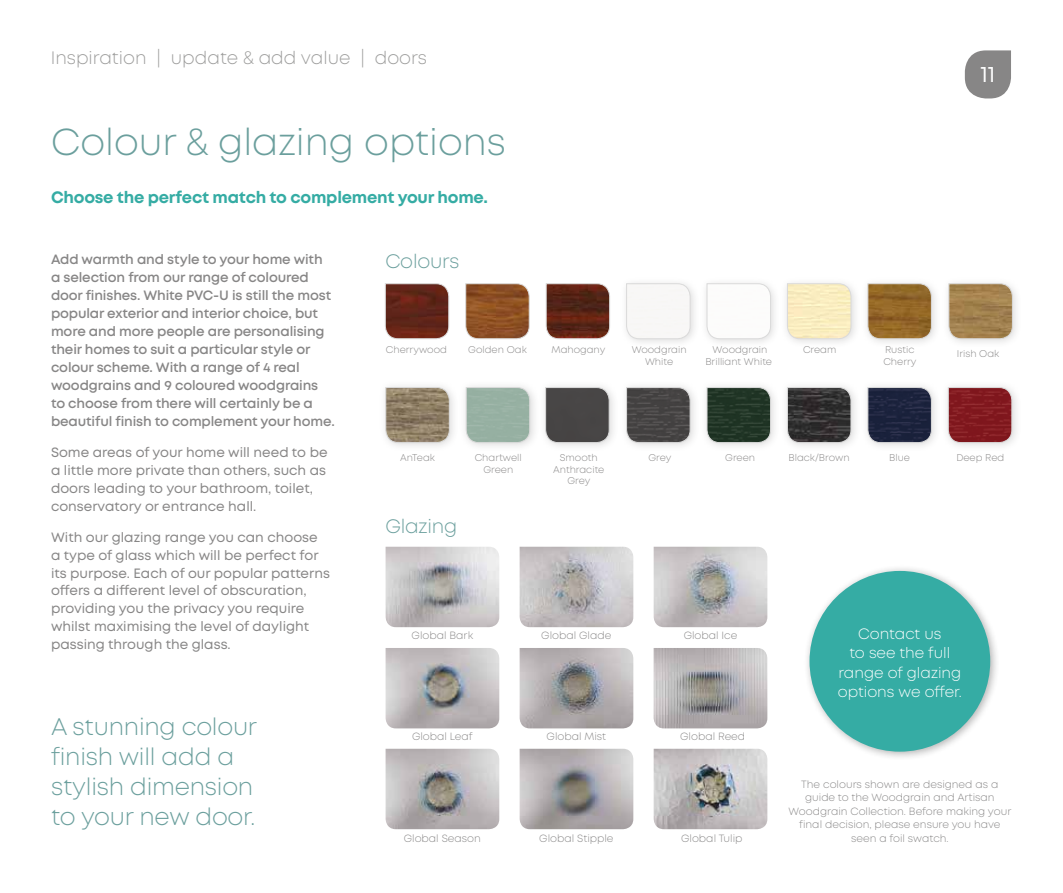
<style>
.page{position:relative;width:1063px;height:893px;background:#fff}
.page>*{position:absolute;margin:0;border:0;box-sizing:border-box;transform-origin:0 0}
.t1{font:300 37.5px "Mont";color:#6b9f9d}
.t2{font:300 24px/30px "Mont";letter-spacing:-.01em;color:#6b9f9d}
.t3{font:22.5px "Mont";color:#fff}
.t4{font:300 19.5px "Mont";letter-spacing:-.01em;color:#6b9f9d}
.t5{font:300 18px "Mont";color:#9d9d9c}
.t6{font:700 16.5px "Mont";letter-spacing:-.015em;color:#35aca4}
.t7{font:300 15px/19.5px "Mont";color:#fff;text-align:center}
.t8{font:13.5px/18px "Mont";color:#878686}
.t9{font:600 13.5px/18px "Mont";letter-spacing:-.01em;color:#878686}
.t10{font:300 10.5px/13.5px "Mont";color:#878686;text-align:center}
.t11{font:300 9.75px/11.7px "Mont";color:#878686;text-align:center}
</style>
<div class="page">
<div style="left:803px;top:564px;width:197px;height:197px;background:#000;opacity:.3"></div>
<div style="left:810px;top:571px;width:180px;height:181px;background:#35aca4;border-radius:50%"></div>
<svg style="left:965px;top:50px;width:46px;height:48px;background:#959494"></svg>
<div style="left:379px;top:381px;width:80px;height:71px;background:#878686;opacity:.3"></div>
<svg style="left:386px;top:387px;width:64px;height:56px;background:#968770"></svg>
<div style="left:700px;top:381px;width:81px;height:71px;background:#878686;opacity:.3"></div>
<svg style="left:707px;top:387px;width:64px;height:56px;background:#324537"></svg>
<div style="left:861px;top:381px;width:80px;height:71px;background:#878686;opacity:.3"></div>
<svg style="left:868px;top:387px;width:64px;height:56px;background:#2d344c"></svg>
<div style="left:941px;top:381px;width:81px;height:71px;background:#878686;opacity:.3"></div>
<svg style="left:948px;top:387px;width:64px;height:56px;background:#8a2b30"></svg>
<div style="left:620px;top:381px;width:80px;height:71px;background:#878686;opacity:.3"></div>
<svg style="left:626px;top:387px;width:64px;height:56px;background:#545252"></svg>
<div style="left:539px;top:381px;width:80px;height:71px;background:#878686;opacity:.3"></div>
<svg style="left:545px;top:387px;width:64px;height:56px;background:#545251"></svg>
<div style="left:459px;top:381px;width:81px;height:71px;background:#878686;opacity:.3"></div>
<svg style="left:466px;top:387px;width:64px;height:56px;background:#9db4a8"></svg>
<div style="left:861px;top:277px;width:80px;height:72px;background:#878686;opacity:.3"></div>
<svg style="left:868px;top:283px;width:64px;height:56px;background:#997036"></svg>
<div style="left:781px;top:381px;width:80px;height:71px;background:#878686;opacity:.3"></div>
<svg style="left:787px;top:387px;width:64px;height:56px;background:#434141"></svg>
<div style="left:942px;top:277px;width:80px;height:72px;background:#878686;opacity:.3"></div>
<svg style="left:949px;top:283px;width:64px;height:56px;background:#a7885a"></svg>
<div style="left:781px;top:277px;width:80px;height:72px;background:#878686;opacity:.3"></div>
<svg style="left:787px;top:283px;width:64px;height:56px;background:#f7ecc2"></svg>
<div style="left:700px;top:277px;width:81px;height:72px;background:#878686;opacity:.3"></div>
<svg style="left:707px;top:283px;width:64px;height:56px"></svg>
<div style="left:620px;top:277px;width:80px;height:72px;background:#878686;opacity:.3"></div>
<svg style="left:626px;top:283px;width:64px;height:56px"></svg>
<img style="left:520px;top:547px;width:113px;height:80px">
<img style="left:386px;top:547px;width:113px;height:80px">
<img style="left:654px;top:547px;width:113px;height:80px">
<img style="left:386px;top:648px;width:113px;height:80px">
<img style="left:520px;top:648px;width:113px;height:80px">
<img style="left:654px;top:648px;width:113px;height:80px">
<img style="left:386px;top:749px;width:113px;height:80px">
<img style="left:520px;top:749px;width:113px;height:80px">
<img style="left:654px;top:749px;width:113px;height:80px">
<svg style="left:465px;top:283px;width:65px;height:56px;background:#965e37"></svg>
<svg style="left:546px;top:283px;width:64px;height:56px;background:#663427"></svg>
<svg style="left:385px;top:283px;width:64px;height:56px;background:#6e3529"></svg>
<h3 class="t5" style="left:51px;top:47px;width:378px">Inspiration | update &amp; add value | doors</h3>
<h1 class="t1" style="left:51px;top:118px;width:456px">Colour &amp; glazing options</h1>
<p class="t6" style="left:51px;top:187px;width:439px">Choose the perfect match to complement your home.</p>
<h3 class="t3" style="left:980px;top:59px;width:16px">11</h3>
<p class="t9" style="left:51px;top:250px;width:285px">Add warmth and style to your home with a selection from our range of coloured door finishes. White PVC-U is still the most popular exterior and interior choice, but more and more people are personalising their homes to suit a particular style or colour scheme. With a range of 4 real woodgrains and 9 coloured woodgrains to choose from there will certainly be a beautiful finish to complement your home.</p>
<p class="t8" style="left:51px;top:443px;width:278px">Some areas of your home will need to be a little more private than others, such as doors leading to your bathroom, toilet, conservatory or entrance hall.</p>
<p class="t8" style="left:51px;top:528px;width:280px">With our glazing range you can choose a type of glass which will be perfect for its purpose. Each of our popular patterns offers a different level of obscuration, providing you the privacy you require whilst maximising the level of daylight passing through the glass.</p>
<h2 class="t2" style="left:51px;top:712px;width:208px">A stunning colour finish will add a stylish dimension to your new door.</h2>
<h3 class="t4" style="left:385px;top:249px;width:75px">Colours</h3>
<p class="t11" style="left:386px;top:344px;width:63px">Cherrywood</p>
<p class="t11" style="left:468px;top:344px;width:60px">Golden Oak</p>
<p class="t11" style="left:551px;top:344px;width:55px">Mahogany</p>
<p class="t11" style="left:632px;top:344px;width:56px">Woodgrain</p>
<p class="t11" style="left:957px;top:348px;width:44px">Irish Oak</p>
<p class="t11" style="left:645px;top:356px;width:30px">White</p>
<p class="t11" style="left:705px;top:344px;width:68px">Woodgrain<br>Brilliant White</p>
<p class="t11" style="left:883px;top:344px;width:35px;text-align:left">Rustic<br>Cherry</p>
<p class="t11" style="left:803px;top:344px;width:35px">Cream</p>
<p class="t11" style="left:400px;top:452px;width:36px">AnTeak</p>
<h3 class="t4" style="left:385px;top:514px;width:74px">Glazing</h3>
<p class="t11" style="left:475px;top:452px;width:49px">Chartwell<br>Green</p>
<p class="t11" style="left:560px;top:452px;width:39px">Smooth</p>
<p class="t11" style="left:648px;top:452px;width:24px">Grey</p>
<p class="t11" style="left:553px;top:464px;width:53px">Anthracite<br>Grey</p>
<p class="t11" style="left:725px;top:452px;width:31px">Green</p>
<p class="t11" style="left:789px;top:452px;width:63px">Black/Brown</p>
<p class="t11" style="left:889px;top:452px;width:22px">Blue</p>
<p class="t11" style="left:956px;top:452px;width:50px">Deep Red</p>
<p class="t10" style="left:412px;top:629px;width:63px">Global Bark</p>
<p class="t10" style="left:541px;top:629px;width:72px">Global Glade</p>
<p class="t10" style="left:684px;top:629px;width:55px">Global Ice</p>
<p class="t7" style="left:838px;top:624px;width:126px">Contact us<br>to see the full range of glazing options we offer.</p>
<p class="t10" style="left:412px;top:730px;width:62px">Global Leaf</p>
<p class="t10" style="left:547px;top:730px;width:61px">Global Mist</p>
<p class="t10" style="left:680px;top:730px;width:67px">Global Reed</p>
<p class="t10" style="left:404px;top:831px;width:79px">Global Season</p>
<p class="t10" style="left:539px;top:831px;width:76px">Global Stipple</p>
<p class="t10" style="left:681px;top:831px;width:63px">Global Tulip</p>
<p class="t10" style="left:789px;top:777px;width:224px">The colours shown are designed as a guide to the Woodgrain and Artisan Woodgrain Collection. Before making your final decision, please ensure you have seen a foil swatch.</p>
</div>
